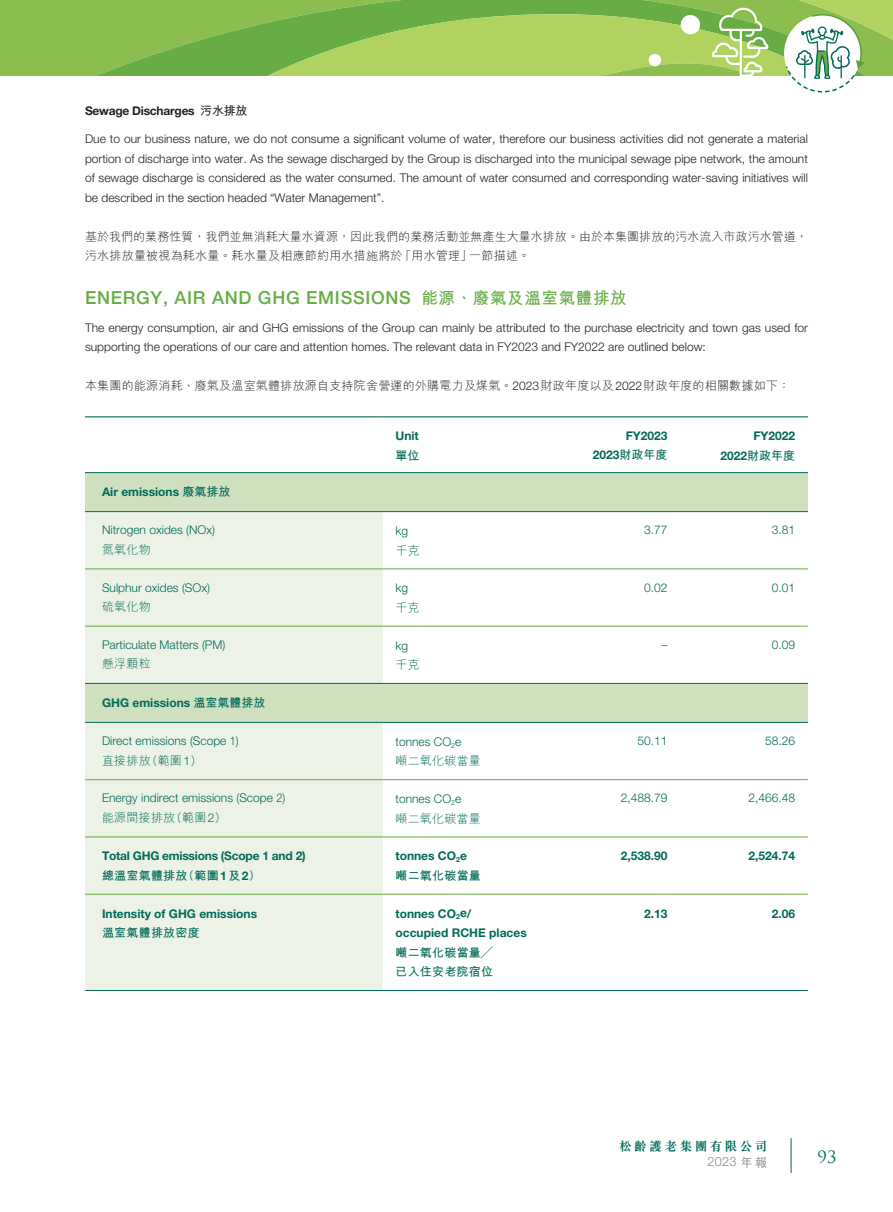
<style>
.page{position:relative;width:893px;height:1212px;background:#fff}
.page>*{position:absolute;margin:0;border:0;box-sizing:border-box;transform-origin:0 0}
.t1{font:500 18px "Helvetica Neue LT Std";letter-spacing:.04em;color:#67ad44}
.t2{font:16.5px "Trajan Pro";color:#016a59}
.t3{font:12.75px "M Sung HK Bold E Ten B5 H";letter-spacing:.185em;color:#016a59}
.t4{font:300 12.75px "Helvetica Neue LT Std";color:#87898c}
.t5{font:300 12px/19.5px "Helvetica Neue LT Std";color:#231f20;text-align:justify}
.t6{font:300 12px "Helvetica Neue LT Std";color:#016a59}
.t7{font:12px/19.5px "M Hei HK Light E Ten B5 H";letter-spacing:.02em;color:#231f20}
.t8{font:700 12px/19.5px "Helvetica Neue LT Std";color:#016a59;text-align:right}
.t9{font:12px "M Hei HK Light E Ten B5 H";letter-spacing:.02em;color:#016a59}
.t10{font:12px/19.5px "M Hei HK Bold E Ten B5 H";letter-spacing:.02em;color:#016a59}
.t11{font:700 12px "Helvetica Neue LT Std";letter-spacing:-.02em;color:#016a59}
.t12{font:700 12px "Helvetica Neue LT Std";letter-spacing:-.02em;color:#231f20}
.s1{font-family:"M Hei HK Bold E Ten B5 H";font-weight:400}
.s2{font-family:"M Hei HK Bold E Ten B5 H";font-weight:400;font-size:16.5px}
.s3{font-family:"Helvetica Neue LT Std";font-weight:300}
.s4{font-family:"Helvetica Neue LT Std";font-weight:700}
.s5{font-family:"M Hei HK Medium E Ten B5 H";font-weight:400;font-size:12px}
</style>
<div class="page">
<hr style="left:791px;top:1138px;width:1px;height:35px;background:#016a59">
<div style="left:0;top:0;width:39px;height:61px;background:#8bbe4f"></div>
<svg style="left:39px;top:0;width:179px;height:76px;background:#84ba4d"></svg>
<svg style="left:218px;top:0;width:675px;height:93px"></svg>
<svg style="left:85px;top:417px;width:723px;height:1px"></svg>
<svg style="left:85px;top:473px;width:723px;height:249px"></svg>
<svg style="left:85px;top:512px;width:298px;height:478px;background:#e8f1e2"></svg>
<hr style="left:383px;top:568px;width:425px;height:1px;background:#67ad44">
<hr style="left:383px;top:626px;width:425px;height:1px;background:#67ad44">
<hr style="left:383px;top:779px;width:425px;height:1px;background:#67ad44">
<hr style="left:85px;top:683px;width:723px;height:1px;background:#016a59">
<hr style="left:85px;top:722px;width:723px;height:1px;background:#016a59">
<hr style="left:85px;top:990px;width:723px;height:1px;background:#016a59">
<hr style="left:85px;top:568px;width:298px;height:1px;background:#67ad44">
<hr style="left:85px;top:626px;width:298px;height:1px;background:#67ad44">
<hr style="left:85px;top:779px;width:298px;height:1px;background:#67ad44">
<hr style="left:85px;top:472px;width:723px;height:1px;background:#016a59">
<hr style="left:85px;top:511px;width:723px;height:1px;background:#016a59">
<hr style="left:85px;top:894px;width:723px;height:1px;background:#67ad44">
<hr style="left:85px;top:836px;width:723px;height:1px;background:#67ad44">
<hr style="left:383px;top:416px;width:425px;height:1px;background:#076853">
<hr style="left:85px;top:416px;width:298px;height:1px;background:#076853">
<p class="t12" style="left:85px;top:107px;width:164px">Sewage Discharges <span class="s1">污水排放</span></p>
<p class="t5" style="left:85px;top:131px;width:724px">Due to our business nature, we do not consume a significant volume of water, therefore our business activities did not generate a material portion of discharge into water. As the sewage discharged by the Group is discharged into the municipal sewage pipe network, the amount of sewage discharge is considered as the water consumed. The amount of water consumed and corresponding water-saving initiatives will be described in the section headed “Water Management”.</p>
<p class="t7" style="left:85px;top:228px;width:724px">基於我們的業務性質，我們並無消耗大量水資源，因此我們的業務活動並無產生大量水排放。由於本集團排放的污水流入市政污水管道，污水排放量被視為耗水量。耗水量及相應節約用水措施將於「用水管理」一節描述。</p>
<h1 class="t1" style="left:85px;top:291px;width:543px">ENERGY, AIR AND GHG EMISSIONS <span class="s2">能源、廢氣及溫室氣體排放</span></h1>
<p class="t5" style="left:85px;top:319px;width:724px">The energy consumption, air and GHG emissions of the Group can mainly be attributed to the purchase electricity and town gas used for supporting the operations of our care and attention homes. The relevant data in FY2023 and FY2022 are outlined below:</p>
<p class="t7" style="left:85px;top:378px;width:706px">本集團的能源消耗、廢氣及溫室氣體排放源自支持院舍營運的外購電力及煤氣。<span class="s3">2023</span>財政年度以及<span class="s3">2022</span>財政年度的相關數據如下：</p>
<p class="t8" style="left:395px;top:427px;width:25px">Unit</p>
<p class="t10" style="left:395px;top:447px;width:25px">單位</p>
<p class="t8" style="left:593px;top:427px;width:76px">FY2023<br>2023<span class="s1">財政年度</span></p>
<p class="t8" style="left:720px;top:427px;width:76px">FY2022<br>2022<span class="s1">財政年度</span></p>
<p class="t8" style="left:102px;top:483px;width:130px">Air emissions <span class="s1">廢氣排放</span></p>
<p class="t6" style="left:102px;top:526px;width:115px">Nitrogen oxides (NOx)</p>
<p class="t9" style="left:102px;top:545px;width:50px">氮氧化物</p>
<p class="t6" style="left:395px;top:526px;width:14px">kg</p>
<p class="t9" style="left:395px;top:545px;width:26px">千克</p>
<p class="t6" style="left:644px;top:526px;width:25px">3.77</p>
<p class="t6" style="left:772px;top:526px;width:25px">3.81</p>
<p class="t6" style="left:102px;top:583px;width:110px">Sulphur oxides (SOx)</p>
<p class="t9" style="left:102px;top:602px;width:50px">硫氧化物</p>
<p class="t6" style="left:395px;top:584px;width:14px">kg</p>
<p class="t9" style="left:395px;top:603px;width:26px">千克</p>
<p class="t6" style="left:644px;top:583px;width:25px">0.02</p>
<p class="t6" style="left:772px;top:583px;width:25px">0.01</p>
<p class="t6" style="left:102px;top:640px;width:125px">Particulate Matters (PM)</p>
<p class="t9" style="left:102px;top:659px;width:50px">懸浮顆粒</p>
<p class="t6" style="left:395px;top:641px;width:14px">kg</p>
<p class="t9" style="left:395px;top:660px;width:26px">千克</p>
<p class="t6" style="left:662px;top:640px;width:7px">–</p>
<p class="t6" style="left:772px;top:640px;width:25px">0.09</p>
<p class="t8" style="left:102px;top:694px;width:165px">GHG emissions <span class="s1">溫室氣體排放</span></p>
<p class="t6" style="left:102px;top:736px;width:138px">Direct emissions (Scope 1)</p>
<p class="t9" style="left:102px;top:756px;width:96px">直接排放(範圍<span class="s3">1</span>)</p>
<p class="t6" style="left:395px;top:737px;width:67px">tonnes CO<sub>2</sub>e</p>
<p class="t9" style="left:395px;top:756px;width:87px">噸二氧化碳當量</p>
<p class="t6" style="left:638px;top:736px;width:32px">50.11</p>
<p class="t6" style="left:765px;top:736px;width:32px">58.26</p>
<p class="t6" style="left:102px;top:794px;width:185px">Energy indirect emissions (Scope 2)</p>
<p class="t9" style="left:102px;top:813px;width:120px">能源間接排放(範圍<span class="s3">2</span>)</p>
<p class="t6" style="left:395px;top:794px;width:67px">tonnes CO<sub>2</sub>e</p>
<p class="t9" style="left:395px;top:814px;width:87px">噸二氧化碳當量</p>
<p class="t6" style="left:621px;top:794px;width:48px">2,488.79</p>
<p class="t6" style="left:748px;top:794px;width:48px">2,466.48</p>
<p class="t11" style="left:102px;top:852px;width:205px">Total GHG emissions (Scope 1 and 2)</p>
<p class="t10" style="left:102px;top:867px;width:154px">總溫室氣體排放(範圍<span class="s4">1</span>及<span class="s4">2</span>)</p>
<p class="t8" style="left:395px;top:847px;width:73px">tonnes CO<sub>2</sub>e</p>
<p class="t10" style="left:395px;top:867px;width:87px">噸二氧化碳當量</p>
<p class="t8" style="left:621px;top:847px;width:48px">2,538.90</p>
<p class="t8" style="left:748px;top:847px;width:48px">2,524.74</p>
<p class="t8" style="left:102px;top:905px;width:157px">Intensity of GHG emissions</p>
<p class="t10" style="left:102px;top:924px;width:99px">溫室氣體排放密度</p>
<p class="t8" style="left:395px;top:905px;width:133px;text-align:left">tonnes CO<sub>2</sub>e/ occupied RCHE places</p>
<p class="t10" style="left:395px;top:944px;width:99px">噸二氧化碳當量╱已入住安老院宿位</p>
<p class="t8" style="left:644px;top:905px;width:25px">2.13</p>
<p class="t8" style="left:772px;top:905px;width:25px">2.06</p>
<p class="t3" style="left:619px;top:1141px;width:150px">松齡護老集團有限公司</p>
<p class="t4" style="left:707px;top:1157px;width:61px">2023 <span class="s5">年報</span></p>
<h2 class="t2" style="left:818px;top:1147px;width:20px">93</h2>
</div>
